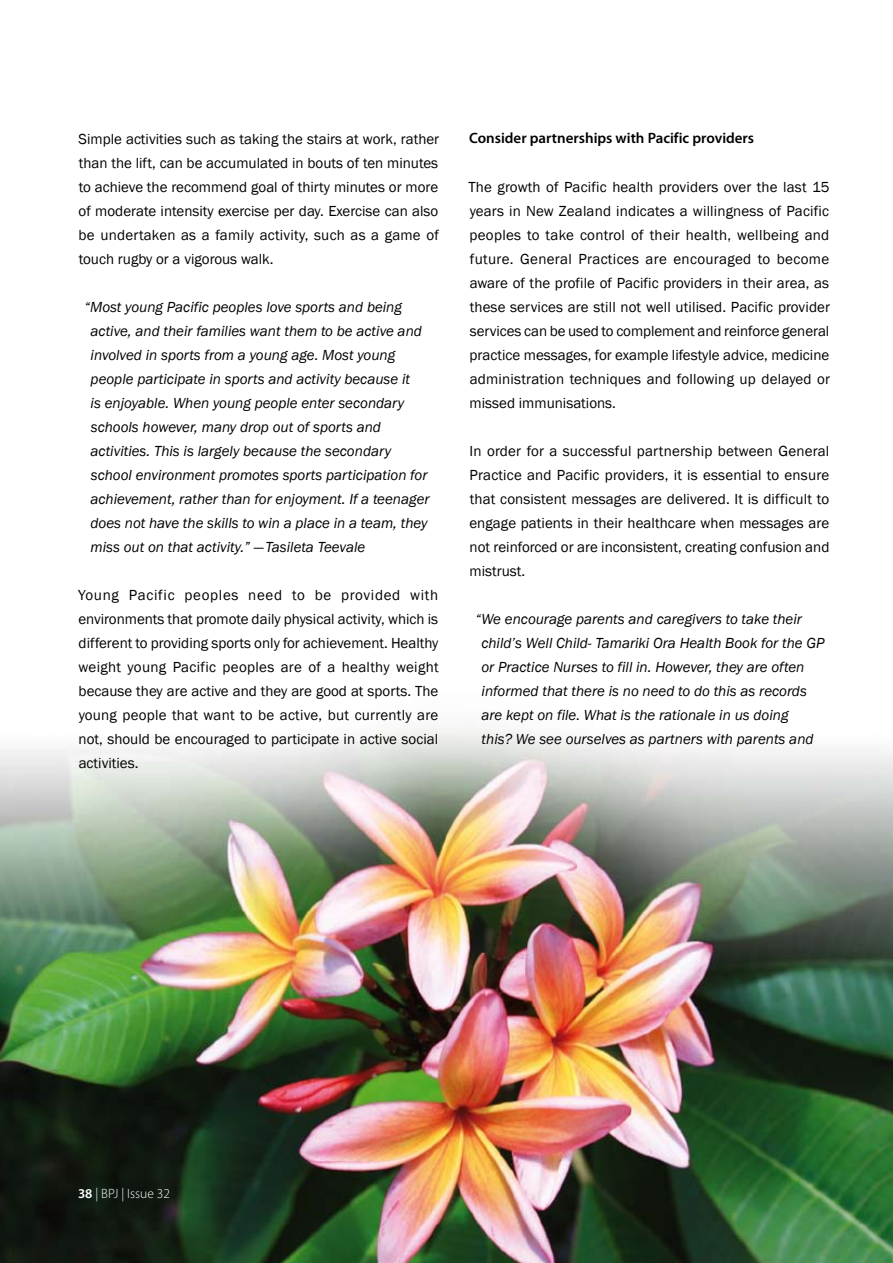
<style>
.page{position:relative;width:893px;height:1263px;background:#fff}
.page>*{position:absolute;margin:0;border:0;box-sizing:border-box;transform-origin:0 0}
.t1{font:15px/24px "Franklin Gothic";color:#000;text-align:justify}
.t2{font:italic 15px/24px "Franklin Gothic";color:#000}
.t3{font:600 15px "Myriad Pro";color:#000}
.t4{font:300 13.5px "Myriad Pro";color:#fff}
.s1{font-weight:600}
</style>
<div class="page">
<img style="left:0;top:726px;width:893px;height:537px">
<p class="t1" style="left:79px;top:127px;width:362px">Simple activities such as taking the stairs at work, rather than the lift, can be accumulated in bouts of ten minutes to achieve the recommend goal of thirty minutes or more of moderate intensity exercise per day. Exercise can also be undertaken as a family activity, such as a game of touch rugby or a vigorous walk.</p>
<p class="t2" style="left:90px;top:295px;width:341px;text-indent:-6px">“Most young Pacific peoples love sports and being active, and their families want them to be active and involved in sports from a young age. Most young people participate in sports and activity because it<br>is enjoyable. When young people enter secondary schools however, many drop out of sports and activities. This is largely because the secondary school environment promotes sports participation for achievement, rather than for enjoyment. If a teenager does not have the skills to win a place in a team, they miss out on that activity.” —Tasileta Teevale</p>
<p class="t1" style="left:78px;top:583px;width:362px">Young Pacific peoples need to be provided with environments that promote daily physical activity, which is different to providing sports only for achievement. Healthy weight young Pacific peoples are of a healthy weight because they are active and they are good at sports. The young people that want to be active, but currently are not, should be encouraged to participate in active social activities.</p>
<p class="t3" style="left:469px;top:128px;width:287px">Consider partnerships with Pacific providers</p>
<p class="t1" style="left:468px;top:175px;width:363px">The growth of Pacific health providers over the last 15 years in New Zealand indicates a willingness of Pacific peoples to take control of their health, wellbeing and future. General Practices are encouraged to become aware of the profile of Pacific providers in their area, as these services are still not well utilised. Pacific provider services can be used to complement and reinforce general practice messages, for example lifestyle advice, medicine administration techniques and following up delayed or missed immunisations.</p>
<p class="t1" style="left:469px;top:439px;width:362px">In order for a successful partnership between General Practice and Pacific providers, it is essential to ensure that consistent messages are delivered. It is difficult to engage patients in their healthcare when messages are not reinforced or are inconsistent, creating confusion and mistrust.</p>
<p class="t2" style="left:481px;top:607px;width:345px;text-indent:-6px">“We encourage parents and caregivers to take their child’s Well Child- Tamariki Ora Health Book for the GP or Practice Nurses to fill in. However, they are often informed that there is no need to do this as records are kept on file. What is the rationale in us doing<br>this? We see ourselves as partners with parents and</p>
<p class="t4" style="left:78px;top:1185px;width:94px"><span class="s1">38</span> | BPJ | Issue 32</p>
</div>
